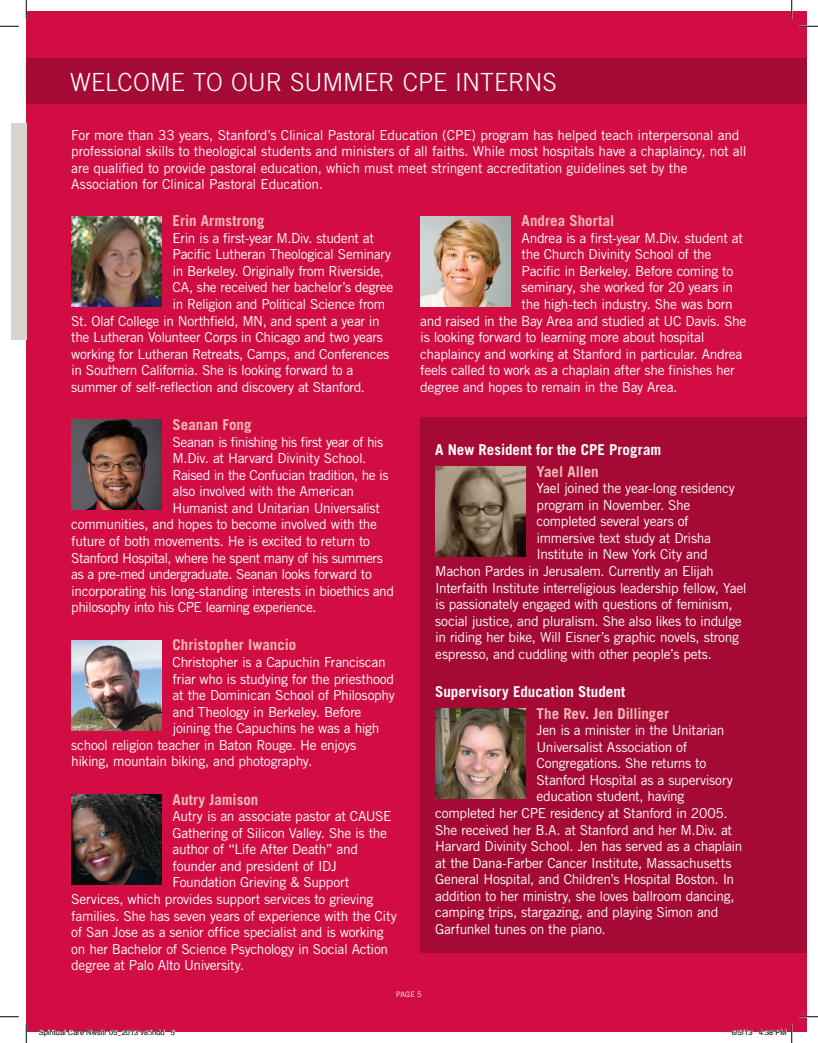
<style>
.page{position:relative;width:818px;height:1043px;background:#fff}
.page>*{position:absolute;margin:0;border:0;box-sizing:border-box;transform-origin:0 0}
.t1{font:300 25px "Trade Gothic";letter-spacing:.005em;color:#fff}
.t2{font:700 15px "Trade Gothic";color:#f1b8b4}
.t3{font:700 15px "Trade Gothic";color:#fff}
.t4{font:13.75px/16.2px "Trade Gothic";letter-spacing:-.025em;color:#fff}
.t5{font:13.75px "Trade Gothic";letter-spacing:-.045em;color:#fff}
.t6{font:7.5px "Helvetica";color:#000}
.t7{font:7.5px "Trade Gothic";color:#fff}
</style>
<div class="page">
<div style="left:26px;top:11px;width:780px;height:1020px;background:#d20d44"></div>
<div style="left:420px;top:418px;width:386px;height:534px;background:#a50a35"></div>
<div style="left:26px;top:59px;width:780px;height:45px;background:#a50a35"></div>
<img style="left:71px;top:216px;width:90px;height:90px">
<img style="left:71px;top:420px;width:90px;height:90px">
<img style="left:71px;top:640px;width:90px;height:90px">
<img style="left:71px;top:794px;width:90px;height:90px">
<img style="left:420px;top:216px;width:90px;height:90px">
<img style="left:435px;top:466px;width:90px;height:90px">
<img style="left:435px;top:708px;width:90px;height:90px">
<div style="left:11px;top:124px;width:15px;height:216px;background:#d8d4cd"></div>
<svg style="left:0;top:25px;width:19px;height:2px"></svg>
<svg style="left:799px;top:25px;width:19px;height:2px"></svg>
<svg style="left:0;top:1016px;width:19px;height:1px"></svg>
<svg style="left:799px;top:1015px;width:19px;height:2px"></svg>
<svg style="left:25px;top:0;width:2px;height:19px"></svg>
<svg style="left:25px;top:1024px;width:2px;height:18px"></svg>
<svg style="left:790px;top:0;width:2px;height:19px"></svg>
<svg style="left:39px;top:1029px;width:126px;height:3px"></svg>
<svg style="left:731px;top:1029px;width:21px;height:3px"></svg>
<svg style="left:758px;top:1024px;width:34px;height:18px"></svg>
<h1 class="t1" style="left:70px;top:67px;width:488px">WELCOM E TO OUR SUMM ER CPE INTERNS</h1>
<p class="t4" style="left:71px;top:127px;width:676px">For more than 33 years, Stanford’s Clinical Pastoral Education (CPE) program has helped teach interpersonal and professional skills to theological students and ministers of all faiths. While most hospitals have a chaplaincy, not all are qualified to provide pastoral education, which must meet stringent accreditation guidelines set by the Association for Clinical Pastoral Education.</p>
<p class="t2" style="left:172px;top:211px;width:93px">Erin Armstrong</p>
<p class="t4" style="left:172px;top:229px;width:203px">Erin is a first-year M.Div. student at</p>
<p class="t4" style="left:172px;top:246px;width:220px">Pacific Lutheran Theological Seminary</p>
<p class="t4" style="left:172px;top:263px;width:213px">in Berkeley. Originally from Riverside,</p>
<p class="t4" style="left:172px;top:279px;width:222px">CA, she received her bachelor’s degree</p>
<p class="t4" style="left:172px;top:296px;width:214px">in Religion and Political Science from</p>
<p class="t4" style="left:71px;top:312px;width:310px">St. Olaf College in Northfield, MN, and spent a year in</p>
<p class="t4" style="left:71px;top:329px;width:313px">the Lutheran Volunteer Corps in Chicago and two years</p>
<p class="t4" style="left:71px;top:345px;width:319px">working for Lutheran Retreats, Camps, and Conferences</p>
<p class="t4" style="left:71px;top:362px;width:283px">in Southern California. She is looking forward to a</p>
<p class="t4" style="left:71px;top:378px;width:295px">summer of self-reflection and discovery at Stanford.</p>
<p class="t2" style="left:172px;top:415px;width:80px">Seanan Fong</p>
<p class="t4" style="left:172px;top:433px;width:212px">Seanan is finishing his first year of his</p>
<p class="t4" style="left:172px;top:450px;width:195px">M.Div. at Harvard Divinity School.</p>
<p class="t5" style="left:172px;top:466px;width:217px">Raised in the Confucian tradition, he is</p>
<p class="t4" style="left:172px;top:483px;width:183px">also involved with the American</p>
<p class="t4" style="left:172px;top:499px;width:209px">Humanist and Unitarian Universalist</p>
<p class="t4" style="left:71px;top:516px;width:307px">communities, and hopes to become involved with the</p>
<p class="t4" style="left:71px;top:533px;width:300px">future of both movements. He is excited to return to</p>
<p class="t4" style="left:71px;top:549px;width:313px">Stanford Hospital, where he spent many of his summers</p>
<p class="t4" style="left:71px;top:566px;width:302px">as a pre-med undergraduate. Seanan looks forward to</p>
<p class="t4" style="left:71px;top:582px;width:324px">incorporating his long-standing interests in bioethics and</p>
<p class="t4" style="left:71px;top:599px;width:247px">philosophy into his CPE learning experience.</p>
<p class="t2" style="left:172px;top:635px;width:125px">Christopher Iwancio</p>
<p class="t4" style="left:172px;top:653px;width:215px">Christopher is a Capuchin Franciscan</p>
<p class="t4" style="left:172px;top:670px;width:223px">friar who is studying for the priesthood</p>
<p class="t4" style="left:172px;top:687px;width:224px">at the Dominican School of Philosophy</p>
<p class="t4" style="left:172px;top:703px;width:190px">and Theology in Berkeley. Before</p>
<p class="t4" style="left:172px;top:720px;width:208px">joining the Capuchins he was a high</p>
<p class="t4" style="left:71px;top:736px;width:286px">school religion teacher in Baton Rouge. He enjoys</p>
<p class="t4" style="left:71px;top:753px;width:242px">hiking, mountain biking, and photography.</p>
<p class="t2" style="left:172px;top:790px;width:87px">Autry Jamison</p>
<p class="t4" style="left:172px;top:808px;width:220px">Autry is an associate pastor at CAUSE</p>
<p class="t4" style="left:172px;top:824px;width:216px">Gathering of Silicon Valley. She is the</p>
<p class="t4" style="left:172px;top:841px;width:187px">author of “Life After Death” and</p>
<p class="t4" style="left:172px;top:857px;width:166px">founder and president of IDJ</p>
<p class="t4" style="left:172px;top:874px;width:178px">Foundation Grieving &amp; Support</p>
<p class="t4" style="left:71px;top:890px;width:303px">Services, which provides support services to grieving</p>
<p class="t4" style="left:71px;top:907px;width:327px">families. She has seven years of experience with the City</p>
<p class="t4" style="left:71px;top:923px;width:314px">of San Jose as a senior office specialist and is working</p>
<p class="t4" style="left:71px;top:940px;width:318px">on her Bachelor of Science Psychology in Social Action</p>
<p class="t4" style="left:71px;top:957px;width:174px">degree at Palo Alto University.</p>
<p class="t2" style="left:521px;top:211px;width:94px">Andrea Shortal</p>
<p class="t4" style="left:521px;top:229px;width:223px">Andrea is a first-year M.Div. student at</p>
<p class="t4" style="left:521px;top:246px;width:191px">the Church Divinity School of the</p>
<p class="t4" style="left:521px;top:263px;width:213px">Pacific in Berkeley. Before coming to</p>
<p class="t4" style="left:521px;top:279px;width:213px">seminary, she worked for 20 years in</p>
<p class="t4" style="left:521px;top:296px;width:213px">the high-tech industry. She was born</p>
<p class="t4" style="left:420px;top:312px;width:327px">and raised in the Bay Area and studied at UC Davis. She</p>
<p class="t4" style="left:420px;top:329px;width:286px">is looking forward to learning more about hospital</p>
<p class="t4" style="left:420px;top:345px;width:323px">chaplaincy and working at Stanford in particular. Andrea</p>
<p class="t4" style="left:420px;top:362px;width:316px">feels called to work as a chaplain after she finishes her</p>
<p class="t4" style="left:420px;top:378px;width:259px">degree and hopes to remain in the Bay Area.</p>
<p class="t3" style="left:435px;top:440px;width:227px">A New Resident for the CPE Program</p>
<p class="t2" style="left:536px;top:462px;width:64px">Yael Allen</p>
<p class="t4" style="left:536px;top:480px;width:200px">Yael joined the year-long residency</p>
<p class="t4" style="left:536px;top:496px;width:155px">program in November. She</p>
<p class="t4" style="left:536px;top:513px;width:154px">completed several years of</p>
<p class="t4" style="left:536px;top:529px;width:176px">immersive text study at Drisha</p>
<p class="t4" style="left:536px;top:546px;width:173px">Institute in New York City and</p>
<p class="t4" style="left:435px;top:563px;width:280px">Machon Pardes in Jerusalem. Currently an Elijah</p>
<p class="t4" style="left:435px;top:579px;width:313px">Interfaith Institute interreligious leadership fellow, Yael</p>
<p class="t4" style="left:435px;top:596px;width:299px">is passionately engaged with questions of feminism,</p>
<p class="t4" style="left:435px;top:612px;width:308px">social justice, and pluralism. She also likes to indulge</p>
<p class="t4" style="left:435px;top:629px;width:305px">in riding her bike, Will Eisner’s graphic novels, strong</p>
<p class="t4" style="left:435px;top:645px;width:278px">espresso, and cuddling with other people’s pets.</p>
<p class="t3" style="left:435px;top:682px;width:191px">Supervisory Education Student</p>
<p class="t2" style="left:536px;top:704px;width:134px">The Rev. Jen Dillinger</p>
<p class="t4" style="left:536px;top:722px;width:189px">Jen is a minister in the Unitarian</p>
<p class="t4" style="left:536px;top:738px;width:152px">Universalist Association of</p>
<p class="t4" style="left:536px;top:755px;width:171px">Congregations. She returns to</p>
<p class="t4" style="left:536px;top:771px;width:198px">Stanford Hospital as a supervisory</p>
<p class="t4" style="left:536px;top:788px;width:149px">education student, having</p>
<p class="t4" style="left:435px;top:804px;width:294px">completed her CPE residency at Stanford in 2005.</p>
<p class="t4" style="left:435px;top:821px;width:298px">She received her B.A. at Stanford and her M.Div. at</p>
<p class="t4" style="left:435px;top:838px;width:308px">Harvard Divinity School. Jen has served as a chaplain</p>
<p class="t4" style="left:435px;top:854px;width:298px">at the Dana-Farber Cancer Institute, Massachusetts</p>
<p class="t4" style="left:435px;top:871px;width:300px">General Hospital, and Children’s Hospital Boston. In</p>
<p class="t4" style="left:435px;top:887px;width:301px">addition to her ministry, she loves ballroom dancing,</p>
<p class="t4" style="left:435px;top:904px;width:285px">camping trips, stargazing, and playing Simon and</p>
<p class="t4" style="left:435px;top:920px;width:172px">Garfunkel tunes on the piano.</p>
<p class="t7" style="left:396px;top:989px;width:27px">PAGE 5</p>
<p class="t6" style="left:39px;top:1027px;width:138px">Spiritual Care Nwsltr 05_2013 v8.indd 5</p>
<p class="t6" style="left:731px;top:1027px;width:57px">6/5/13 4:38 PM</p>
</div>
